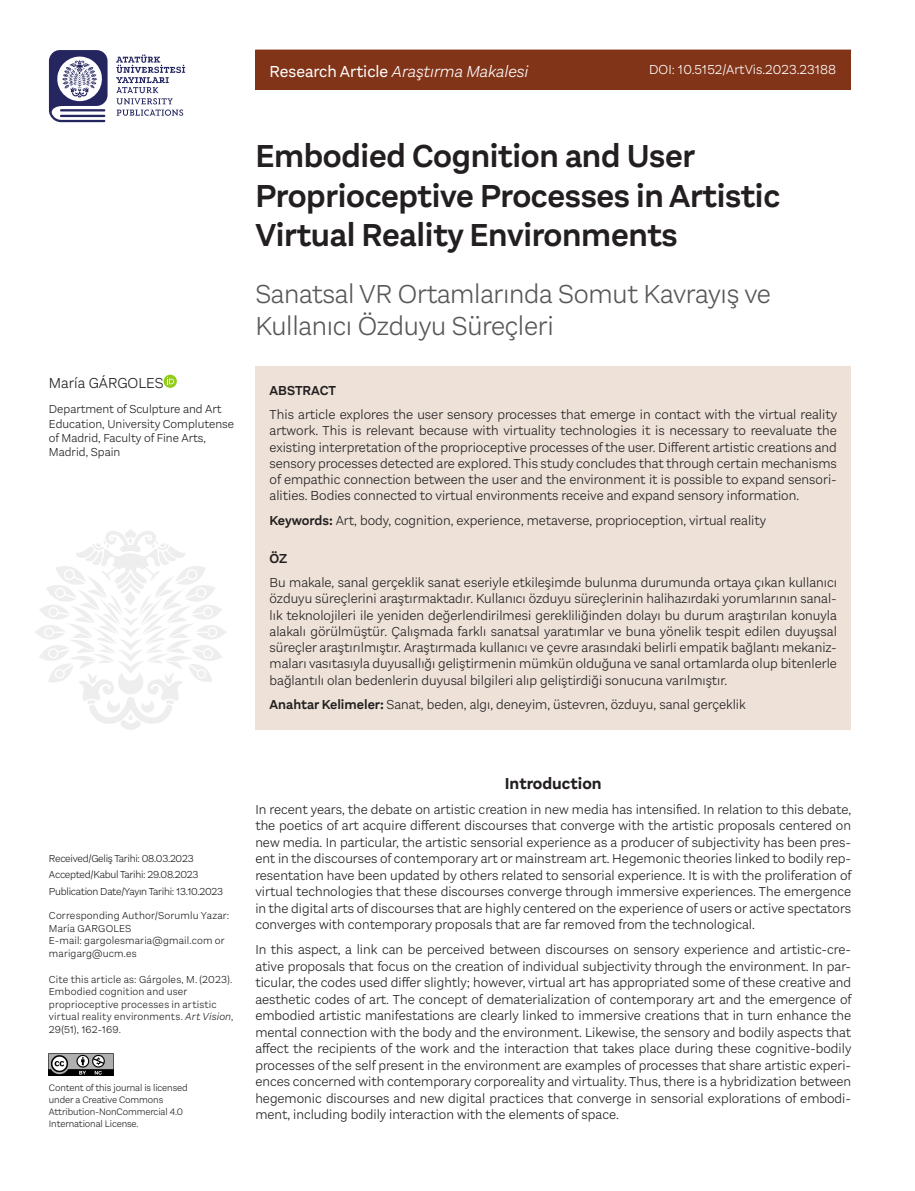
<style>
.page{position:relative;width:915px;height:1191px;background:#fff}
.page>*{position:absolute;margin:0;border:0;box-sizing:border-box;transform-origin:0 0}
.t1{font:600 33px/39.6px "Aestetico";letter-spacing:-.01em;color:#231f20}
.t2{font:300 27px/32.4px "Aestetico";letter-spacing:-.01em;color:#57585a}
.t3{font:italic 300 16.5px "Aestetico";color:#fff}
.t4{font:700 16.5px "Aestetico";color:#231f20}
.t5{font:300 15px "Aestetico";color:#231f20}
.t6{font:300 13.5px/16.5px "Aestetico";color:#231f20;text-align:justify}
.t7{font:300 13.5px "Aestetico";color:#fff}
.t8{font:600 13.5px "Aestetico";color:#231f20}
.t9{font:300 12px/14.4px "Aestetico";color:#231f20}
.t10{font:300 10.5px/12.6px "Aestetico";letter-spacing:.015em;color:#231f20}
.t11{font:300 10.5px/16.8px "Aestetico";letter-spacing:-.025em;color:#231f20}
.t12{font:300 9.75px/12px "Aestetico";letter-spacing:-.01em;color:#231f20}
.s1{font-weight:400;font-style:normal}
.s2{font-weight:600}
.s3{font-style:italic}
</style>
<div class="page">
<svg style="left:35px;top:529px;width:191px;height:201px"></svg>
<svg style="left:116px;top:54px;width:69px;height:62px"></svg>
<svg style="left:49px;top:50px;width:58px;height:72px"></svg>
<div style="left:255px;top:50px;width:595px;height:39px;background:#823419"></div>
<div style="left:255px;top:366px;width:595px;height:48px;background:#ede1d8"></div>
<div style="left:255px;top:392px;width:595px;height:120px;background:#ede1d8"></div>
<div style="left:255px;top:498px;width:595px;height:48px;background:#ede1d8"></div>
<div style="left:255px;top:534px;width:595px;height:48px;background:#ede1d8"></div>
<div style="left:255px;top:560px;width:595px;height:137px;background:#ede1d8"></div>
<div style="left:255px;top:682px;width:595px;height:48px;background:#ede1d8"></div>
<svg style="left:163px;top:375px;width:14px;height:13px"></svg>
<svg style="left:167px;top:377px;width:7px;height:7px"></svg>
<img style="left:49px;top:1053px;width:65px;height:22px">
<p class="t3" style="left:269px;top:62px;width:260px"><span class="s1">Research Article</span> Araştırma Makalesi</p>
<p class="t7" style="left:649px;top:62px;width:188px">DOI: 10.5152/ArtVis.2023.23188</p>
<p class="t5" style="left:49px;top:374px;width:116px">María GÁRGOLES</p>
<p class="t9" style="left:49px;top:402px;width:187px">Department of Sculpture and Art<br>Education, University Complutense of Madrid, Faculty of Fine Arts,<br>Madrid, Spain</p>
<h1 class="t1" style="left:255px;top:137px;width:526px">Embodied Cognition and User<br>Proprioceptive Processes in Artistic<br>Virtual Reality Environments</h1>
<h2 class="t2" style="left:255px;top:277px;width:517px">Sanatsal VR Ortamlarında Somut Kavrayış ve<br>Kullanıcı Özduyu Süreçleri</h2>
<p class="t8" style="left:269px;top:382px;width:68px">ABSTRACT</p>
<p class="t6" style="left:269px;top:406px;width:569px">This article explores the user sensory processes that emerge in contact with the virtual reality artwork. This is relevant because with virtuality technologies it is necessary to reevaluate the existing interpretation of the proprioceptive processes of the user. Different artistic creations and sensory processes detected are explored. This study concludes that through certain mechanisms of empathic connection between the user and the environment it is possible to expand sensori&shy;alities. Bodies connected to virtual environments receive and expand sensory information.</p>
<p class="t6" style="left:269px;top:512px;width:498px"><span class="s2">Keywords:</span> Art, body, cognition, experience, metaverse, proprioception, virtual reality</p>
<p class="t8" style="left:269px;top:550px;width:19px">ÖZ</p>
<p class="t6" style="left:269px;top:574px;width:568px">Bu makale, sanal gerçeklik sanat eseriyle etkileşimde bulunma durumunda ortaya çıkan kullanıcı özduyu süreçlerini araştırmaktadır. Kullanıcı özduyu süreçlerinin halihazırdaki yorumlarının sanal&shy;lık teknolojileri ile yeniden değerlendirilmesi gerekliliğinden dolayı bu durum araştırılan konuyla alakalı görülmüştür. Çalışmada farklı sanatsal yaratımlar ve buna yönelik tespit edilen duyuşsal süreçler araştırılmıştır. Araştırmada kullanıcı ve çevre arasındaki belirli empatik bağlantı mekaniz&shy;maları vasıtasıyla duyusallığı geliştirmenin mümkün olduğuna ve sanal ortamlarda olup bitenlerle bağlantılı olan bedenlerin duyusal bilgileri alıp geliştirdiği sonucuna varılmıştır.</p>
<p class="t6" style="left:269px;top:696px;width:477px"><span class="s2">Anahtar Kelimeler:</span> Sanat, beden, algı, deneyim, üstevren, özduyu, sanal gerçeklik</p>
<p class="t11" style="left:49px;top:849px;width:175px">Received/Geliş Tarihi: 08.03.2023<br>Accepted/Kabul Tarihi: 29.08.2023<br>Publication Date/Yayın Tarihi: 13.10.2023</p>
<p class="t10" style="left:49px;top:909px;width:182px">Corresponding Author/Sorumlu Yazar:<br>María GARGOLES<br>E-mail: gargolesmaria@gmail.com or marigarg@ucm.es</p>
<p class="t10" style="left:49px;top:972px;width:186px">Cite this article as: Gárgoles, M. (2023).<br>Embodied cognition and user proprioceptive processes in artistic virtual reality environments. <span class="s3">Art Vision</span>, 29(51), 162-169.</p>
<p class="t12" style="left:49px;top:1081px;width:140px">Content of this journal is licensed under a Creative Commons<br>Attribution-NonCommercial 4.0<br>International License.</p>
<p class="t4" style="left:504px;top:773px;width:98px">Introduction</p>
<p class="t6" style="left:255px;top:801px;width:597px">In recent years, the debate on artistic creation in new media has intensified. In relation to this debate, the poetics of art acquire different discourses that converge with the artistic proposals centered on new media. In particular, the artistic sensorial experience as a producer of subjectivity has been pres&shy;ent in the discourses of contemporary art or mainstream art. Hegemonic theories linked to bodily rep&shy;resentation have been updated by others related to sensorial experience. It is with the proliferation of virtual technologies that these discourses converge through immersive experiences. The emergence in the digital arts of discourses that are highly centered on the experience of users or active spectators converges with contemporary proposals that are far removed from the technological.</p>
<p class="t6" style="left:255px;top:941px;width:597px">In this aspect, a link can be perceived between discourses on sensory experience and artistic-cre&shy;ative proposals that focus on the creation of individual subjectivity through the environment. In par&shy;ticular, the codes used differ slightly; however, virtual art has appropriated some of these creative and aesthetic codes of art. The concept of dematerialization of contemporary art and the emergence of embodied artistic manifestations are clearly linked to immersive creations that in turn enhance the mental connection with the body and the environment. Likewise, the sensory and bodily aspects that affect the recipients of the work and the interaction that takes place during these cognitive-bodily processes of the self present in the environment are examples of processes that share artistic experi&shy;ences concerned with contemporary corporeality and virtuality. Thus, there is a hybridization between hegemonic discourses and new digital practices that converge in sensorial explorations of embodi&shy;ment, including bodily interaction with the elements of space.</p>
</div>
